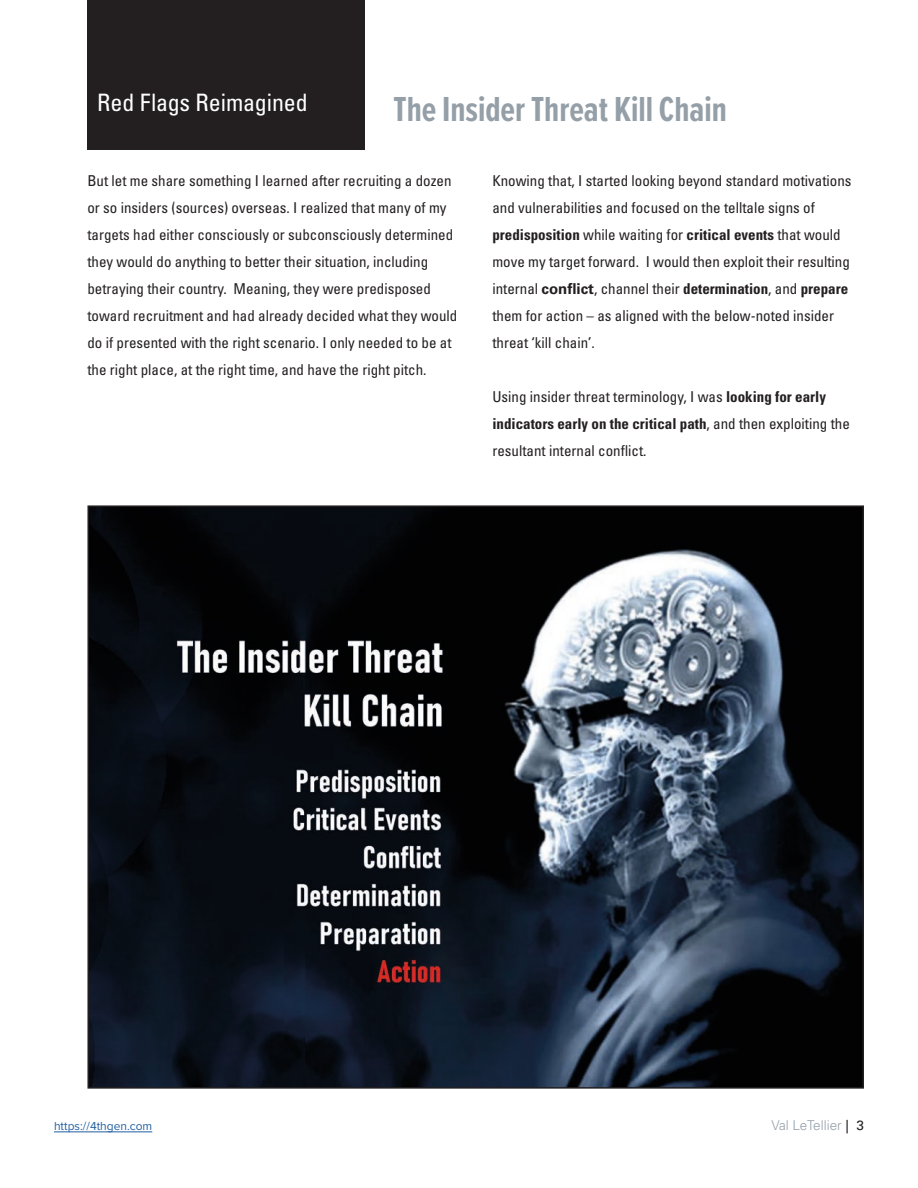
<style>
.page{position:relative;width:918px;height:1188px;background:#fff}
.page>*{position:absolute;margin:0;border:0;box-sizing:border-box;transform-origin:0 0}
.t1{font:700 36px "Proxima Nova Ex Cn";color:#949fa8}
.t2{font:condensed 24px "Univers LT Std";letter-spacing:-.005em;color:#fff}
.t3{font:condensed 15px/27px "Univers LT Std";color:#231f20}
.t4{font:300 13.5px "Univers LT Std";color:#949fa8}
.t5{font:12px "Proxima Nova";color:#215fa0}
.s1{font-weight:700}
.s2{font-weight:700;font-stretch:normal}
.s3{font-weight:400;color:#231f20}
</style>
<div class="page">
<hr style="left:54px;top:1132px;width:98px;height:1px;background:#215fa0">
<div style="left:87px;top:0;width:277px;height:149px;background:#231f20"></div>
<img style="left:90px;top:508px;width:771px;height:578px">
<p class="t2" style="left:97px;top:88px;width:212px">Red Flags Reimagined</p>
<p class="t1" style="left:394px;top:83px;width:335px">The Insider Threat Kill Chain</p>
<p class="t3" style="left:87px;top:167px;width:371px">But let me share something I learned after recruiting a dozen or so insiders (sources) overseas. I realized that many of my targets had either consciously or subconsciously determined they would do anything to better their situation, including betraying their country. Meaning, they were predisposed toward recruitment and had already decided what they would do if presented with the right scenario. I only needed to be at the right place, at the right time, and have the right pitch.</p>
<p class="t3" style="left:492px;top:167px;width:361px">Knowing that, I started looking beyond standard motivations and vulnerabilities and focused on the telltale signs of <span class="s1">predisposition</span> while waiting for <span class="s1">critical events</span> that would move my target forward. I would then exploit their resulting internal <span class="s2">conflict</span>, channel their <span class="s1">determination</span>, and <span class="s1">prepare </span>them for action – as aligned with the below-noted insider threat ‘kill chain’.</p>
<p class="t3" style="left:492px;top:383px;width:359px">Using insider threat terminology, I was <span class="s1">looking for early indicators early on the critical path</span>, and then exploiting the resultant internal conflict.</p>
<p class="t5" style="left:54px;top:1117px;width:100px">https://4thgen.com</p>
<p class="t4" style="left:772px;top:1117px;width:94px">Val LeTellier <span class="s3">| 3</span></p>
</div>
